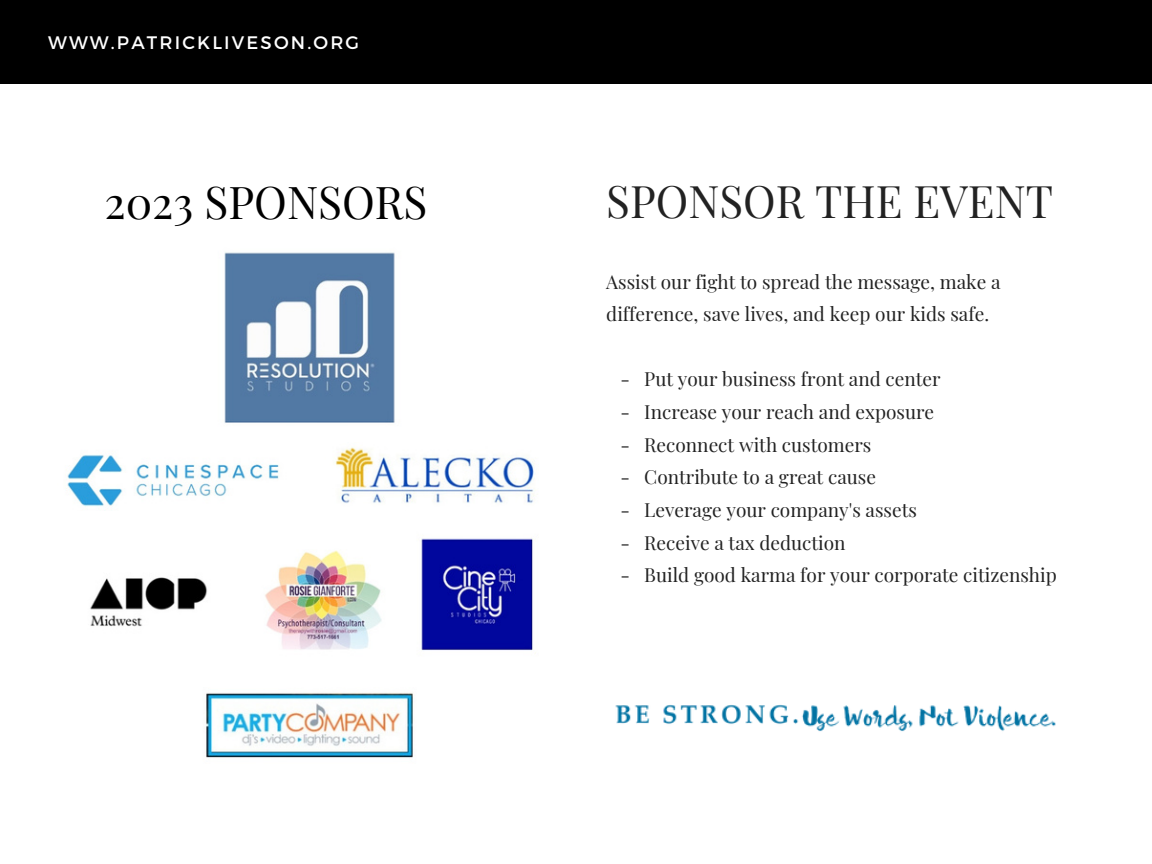
<style>
.page{position:relative;width:1152px;height:864px;background:#fff}
.page>*{position:absolute;margin:0;border:0;box-sizing:border-box;transform-origin:0 0}
.t1{font:44.25px "Playfair Display";color:#000}
.t2{font:43.95px "Playfair Display";color:#222}
.t3{font:19.05px/32.7px "Playfair Display";color:#222}
.t4{font:18.15px "Montserrat";letter-spacing:.12em;color:#fff}
</style>
<div class="page">
<div style="left:0;top:0;width:1152px;height:83px;background:#000"></div>
<img style="left:615px;top:704px;width:441px;height:28px">
<img style="left:67px;top:252px;width:468px;height:506px">
<p class="t4" style="left:48px;top:31px;width:313px">WWW.PATRICKLIVESON.ORG</p>
<p class="t1" style="left:105px;top:171px;width:324px">2023 SPONSORS</p>
<p class="t2" style="left:606px;top:171px;width:448px">SPONSOR THE EVENT</p>
<p class="t3" style="left:606px;top:264px;width:396px">Assist our fight to spread the message, make a difference, save lives, and keep our kids safe.</p>
<p class="t3" style="left:621px;top:362px;width:322px">- Put your business front and center</p>
<p class="t3" style="left:621px;top:395px;width:315px">- Increase your reach and exposure</p>
<p class="t3" style="left:621px;top:427px;width:252px">- Reconnect with customers</p>
<p class="t3" style="left:621px;top:460px;width:257px">- Contribute to a great cause</p>
<p class="t3" style="left:621px;top:493px;width:298px">- Leverage your company's assets</p>
<p class="t3" style="left:621px;top:525px;width:227px">- Receive a tax deduction</p>
<p class="t3" style="left:621px;top:558px;width:438px">- Build good karma for your corporate citizenship</p>
</div>
